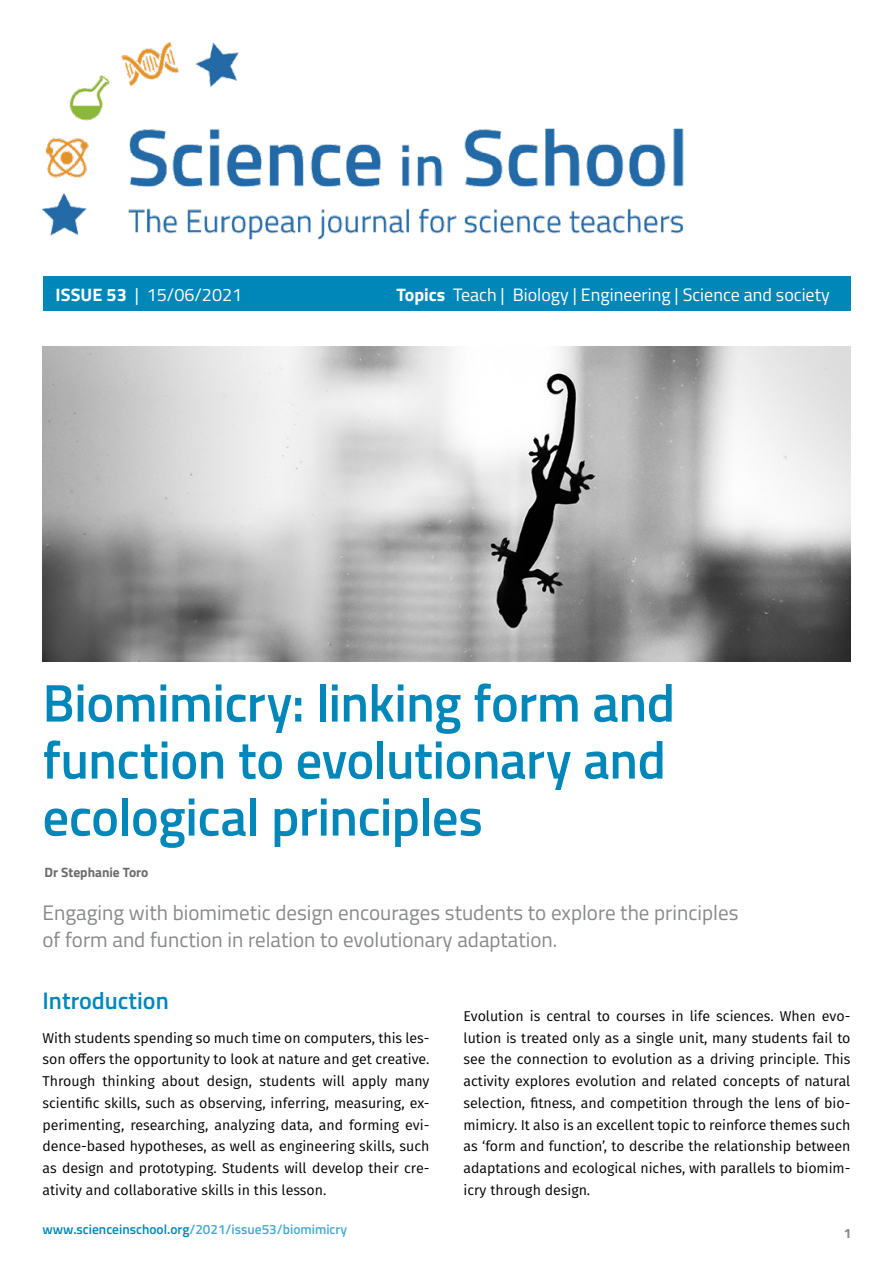
<style>
.page{position:relative;width:893px;height:1263px;background:#fff}
.page>*{position:absolute;margin:0;border:0;box-sizing:border-box;transform-origin:0 0}
.Heading_1{font:600 52.95px/57px "Titillium Web";letter-spacing:-.01em;color:#0087ba}
.Heading_2{font:600 24px "Titillium Web";color:#0087ba}
.Teaser{font:21px/27px "Titillium Web";color:#878988}
.Issue{font:18px "Titillium Web";color:#fff}
.copy_FIRA{font:14.25px/21.8px "Fira Sans";color:#000;text-align:justify}
.t1{font:600 13.5px "Titillium Web";color:#47a9ce}
.Author{font:700 13.5px "Titillium Web";color:#6a6b6b}
.t2{font:700 13.5px "Titillium Web";color:#878988}
.s1{font-weight:700}
.s2{color:#0087ba}
</style>
<div class="page">
<img style="left:43px;top:43px;width:641px;height:197px">
<div style="left:43px;top:276px;width:807px;height:35px;background:#0087ba"></div>
<img style="left:43px;top:347px;width:807px;height:315px">
<p class="Issue" style="left:55px;top:282px;width:188px"><span class="s1">ISSUE 53</span> | 15/06/2021</p>
<p class="Issue" style="left:396px;top:282px;width:435px"><span class="s1">Topics</span> Teach | Biology | Engineering | Science and society</p>
<p class="Heading_1" style="left:43px;top:672px;width:634px">Biomimicry: linking form and function to evolutionary and ecological principles</p>
<p class="Author" style="left:45px;top:862px;width:105px">Dr Stephanie Toro</p>
<p class="Teaser" style="left:43px;top:898px;width:697px">Engaging with biomimetic design encourages students to explore the principles of form and function in relation to evolutionary adaptation.</p>
<p class="Heading_2" style="left:43px;top:982px;width:128px">Introduction</p>
<p class="copy_FIRA" style="left:43px;top:1026px;width:388px">With students spending so much time on computers, this les&shy;son offers the opportunity to look at nature and get creative.<br>Through thinking about design, students will apply many scientific skills, such as observing, inferring, measuring, ex&shy;perimenting, researching, analyzing data, and forming evi&shy;dence-based hypotheses, as well as engineering skills, such as design and prototyping. Students will develop their cre&shy;ativity and collaborative skills in this lesson.</p>
<p class="copy_FIRA" style="left:463px;top:1005px;width:388px">Evolution is central to courses in life sciences. When evo&shy;lution is treated only as a single unit, many students fail to see the connection to evolution as a driving principle. This activity explores evolution and related concepts of natural selection, fitness, and competition through the lens of bio&shy;mimicry. It also is an excellent topic to reinforce themes such as ‘form and function’, to describe the relationship between adaptations and ecological niches, with parallels to biomim&shy;icry through design.</p>
<p class="t1" style="left:43px;top:1219px;width:306px"><span class="s2">www.scienceinschool.org</span>/2021/issue53/biomimicry</p>
<p class="t2" style="left:844px;top:1223px;width:9px">1</p>
</div>
